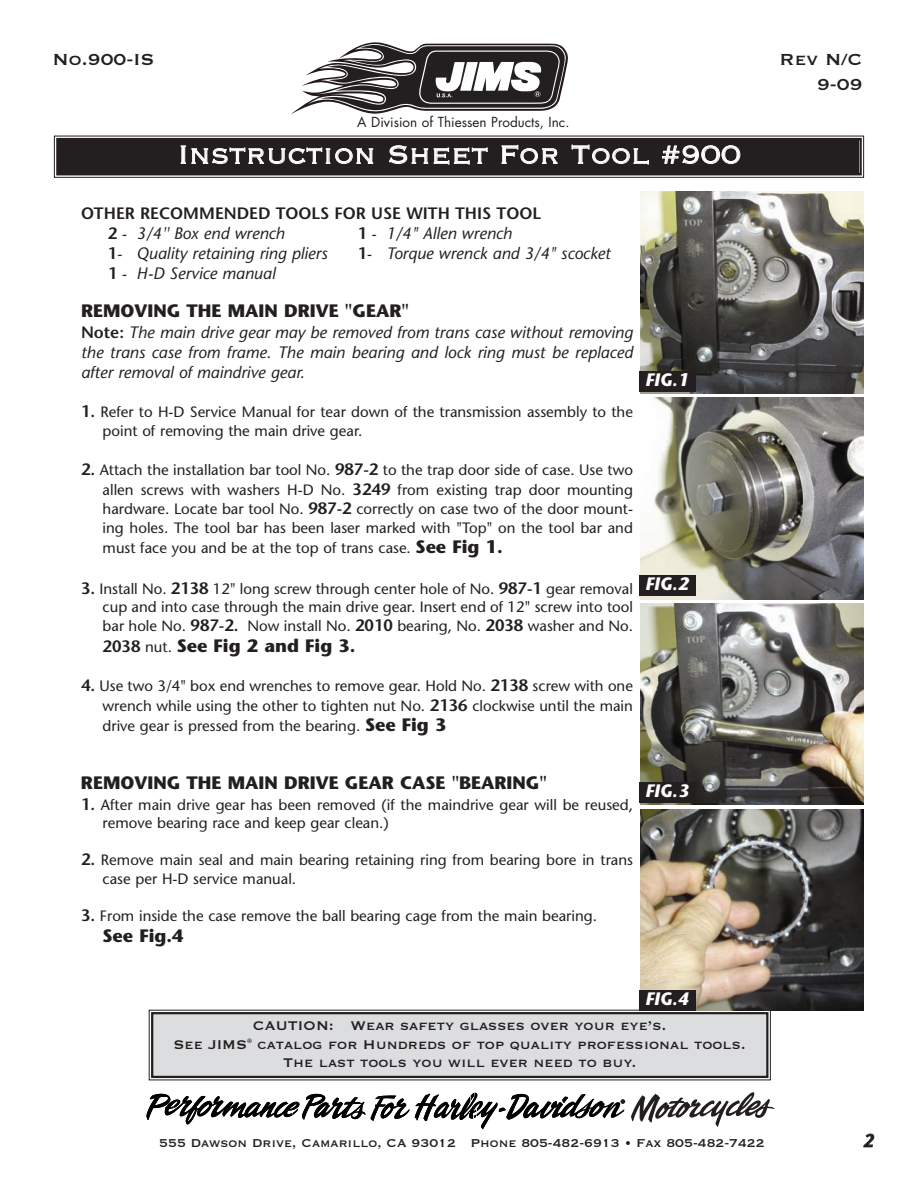
<style>
.page{position:relative;width:918px;height:1188px;background:#fff}
.page>*{position:absolute;margin:0;border:0;box-sizing:border-box;transform-origin:0 0}
.t1{font:33px "Copperplate Thirty Two BC";letter-spacing:.005em;color:#fff}
.t2{font:21px/25.2px "Copperplate Thirty One BC";color:#231f20;text-align:right}
.t3{font:700 18px "Stone Sans";color:#231f20}
.t4{font:italic 700 18px "Stone Sans";color:#fff}
.t5{font:italic 600 18px "Stone Sans";color:#231f20}
.t6{font:italic 16.5px/19.8px "Stone Sans";color:#231f20;text-align:justify}
.t7{font:16.5px/18.3px "Copperplate Thirty One BC";color:#231f20;text-align:center}
.t8{font:600 16.5px/19.8px "Stone Sans";color:#231f20}
.t9{font:15px/18.8px "Stone Sans";color:#231f20}
.t10{font:15px "Copperplate Thirty One BC";color:#231f20}
.t11{font:13.5px "Futura";color:#231f20}
.s1{font-weight:400;font-size:15px}
.s2{font-weight:400;font-style:italic}
.s3{font-weight:600;font-style:normal}
.s4{font-style:normal;font-size:15px}
.s5{font-weight:600;font-size:16.5px}
.s6{font-weight:700;font-size:18px}
</style>
<div class="page">
<svg style="left:291px;top:42px;width:277px;height:72px"></svg>
<div style="left:152px;top:1013px;width:615px;height:64px;background:#dcdddf"></div>
<div style="left:151px;top:1012px;width:617px;height:66px;border:2px solid #231f20"></div>
<svg style="left:631px;top:1092px;width:144px;height:35px"></svg>
<svg style="left:146px;top:1093px;width:479px;height:36px"></svg>
<div style="left:58px;top:140px;width:802px;height:33px;background:#231f20"></div>
<div style="left:54px;top:136px;width:810px;height:42px;border:1px solid #231f20"></div>
<div style="left:56px;top:138px;width:806px;height:37px;border:2px solid #231f20"></div>
<img style="left:640px;top:192px;width:224px;height:201px">
<img style="left:640px;top:398px;width:224px;height:201px">
<img style="left:640px;top:603px;width:224px;height:202px">
<img style="left:640px;top:809px;width:224px;height:202px">
<div style="left:639px;top:371px;width:56px;height:21px;background:#231f20"></div>
<div style="left:639px;top:575px;width:56px;height:21px;background:#231f20"></div>
<div style="left:639px;top:782px;width:56px;height:21px;background:#231f20"></div>
<div style="left:639px;top:990px;width:56px;height:21px;background:#231f20"></div>
<h2 class="t2" style="left:52px;top:45px;width:104px">No.900-IS</h2>
<p class="t11" style="left:357px;top:116px;width:214px">A Division of Thiessen Products, Inc.</p>
<h1 class="t1" style="left:178px;top:133px;width:565px">Instruction Sheet For Tool #900</h1>
<p class="t8" style="left:108px;top:205px;width:434px;text-indent:-27px">OTHER RECOMMENDED TOOLS FOR USE WITH THIS TOOL<br>2 <span class="s1">-</span> <span class="s2">3/4'' Box end wrench</span></p>
<p class="t6" style="left:358px;top:225px;width:156px"><span class="s3">1</span> <span class="s4">-</span> 1/4" Allen wrench</p>
<p class="t6" style="left:108px;top:245px;width:221px"><span class="s3">1</span><span class="s4">-</span> Quality retaining ring pliers</p>
<p class="t6" style="left:358px;top:245px;width:255px"><span class="s3">1</span><span class="s4">-</span> Torque wrenck and 3/4" scocket</p>
<p class="t6" style="left:108px;top:265px;width:169px"><span class="s3">1</span> <span class="s4">-</span> H-D Service manual</p>
<p class="t3" style="left:81px;top:304px;width:329px">REMOVING THE MAIN DRIVE "GEAR"</p>
<p class="t6" style="left:81px;top:324px;width:554px"><span class="s3">Note:</span> The main drive gear may be removed from trans case without removing the trans case from frame. The main bearing and lock ring must be replaced after removal of maindrive gear.</p>
<p class="t9" style="left:103px;top:404px;width:532px;text-indent:-22px"><span class="s5">1.</span> Refer to H-D Service Manual for tear down of the transmission assembly to the point of removing the main drive gear.</p>
<p class="t9" style="left:103px;top:461px;width:532px;line-height:19.5px;text-align:justify;text-indent:-22px"><span class="s5">2.</span> Attach the installation bar tool No. <span class="s5">987-2</span> to the trap door side of case. Use two allen screws with washers H-D No. <span class="s5">3249</span> from existing trap door mounting hardware. Locate bar tool No. <span class="s5">987-2</span> correctly on case two of the door mount&shy;ing holes. The tool bar has been laser marked with "Top" on the tool bar and</p>
<p class="t9" style="left:103px;top:540px;width:402px">must face you and be at the top of trans case. <span class="s6">See Fig 1.</span></p>
<p class="t9" style="left:103px;top:580px;width:532px;text-align:justify;text-indent:-22px"><span class="s5">3.</span> Install No. <span class="s5">2138</span> 12" long screw through center hole of No. <span class="s5">987-1</span> gear removal cup and into case through the main drive gear. Insert end of 12" screw into tool bar hole No. <span class="s5">987-2.</span> Now install No. <span class="s5">2010</span> bearing, No. <span class="s5">2038</span> washer and No.</p>
<p class="t3" style="left:103px;top:639px;width:255px"><span class="s5">2038</span> <span class="s1">nut.</span> See Fig 2 and Fig 3.</p>
<p class="t9" style="left:103px;top:677px;width:532px;line-height:20.4px;text-align:justify;text-indent:-22px"><span class="s5">4.</span> Use two 3/4" box end wrenches to remove gear. Hold No. <span class="s5">2138</span> screw with one wrench while using the other to tighten nut No. <span class="s5">2136</span> clockwise until the main drive gear is pressed from the bearing. <span class="s6">See Fig 3</span></p>
<p class="t3" style="left:81px;top:776px;width:467px">REMOVING THE MAIN DRIVE GEAR CASE "BEARING"</p>
<p class="t9" style="left:103px;top:797px;width:532px;text-indent:-22px"><span class="s5">1.</span> After main drive gear has been removed (if the maindrive gear will be reused, remove bearing race and keep gear clean.)</p>
<p class="t9" style="left:103px;top:852px;width:532px;text-indent:-22px"><span class="s5">2.</span> Remove main seal and main bearing retaining ring from bearing bore in trans case per H-D service manual.</p>
<p class="t9" style="left:81px;top:908px;width:518px"><span class="s5">3.</span> From inside the case remove the ball bearing cage from the main bearing.</p>
<p class="t3" style="left:103px;top:929px;width:82px">See Fig.4</p>
<p class="t4" style="left:645px;top:373px;width:46px">FIG.1</p>
<p class="t4" style="left:645px;top:576px;width:46px">FIG.2</p>
<p class="t4" style="left:645px;top:784px;width:46px">FIG.3</p>
<p class="t4" style="left:645px;top:992px;width:46px">FIG.4</p>
<p class="t7" style="left:174px;top:1016px;width:574px">CAUTION: Wear safety glasses over your eye’s.<br>See JIMS<sup>®</sup> catalog for Hundreds of top quality professional tools.<br>The last tools you will ever need to buy.</p>
<h2 class="t2" style="left:780px;top:45px;width:84px">Rev N/C<br>9-09</h2>
<p class="t10" style="left:159px;top:1133px;width:607px">555 Dawson Drive, Camarillo, CA 93012 Phone 805-482-6913 • Fax 805-482-7422</p>
<p class="t5" style="left:863px;top:1134px;width:12px">2</p>
</div>
